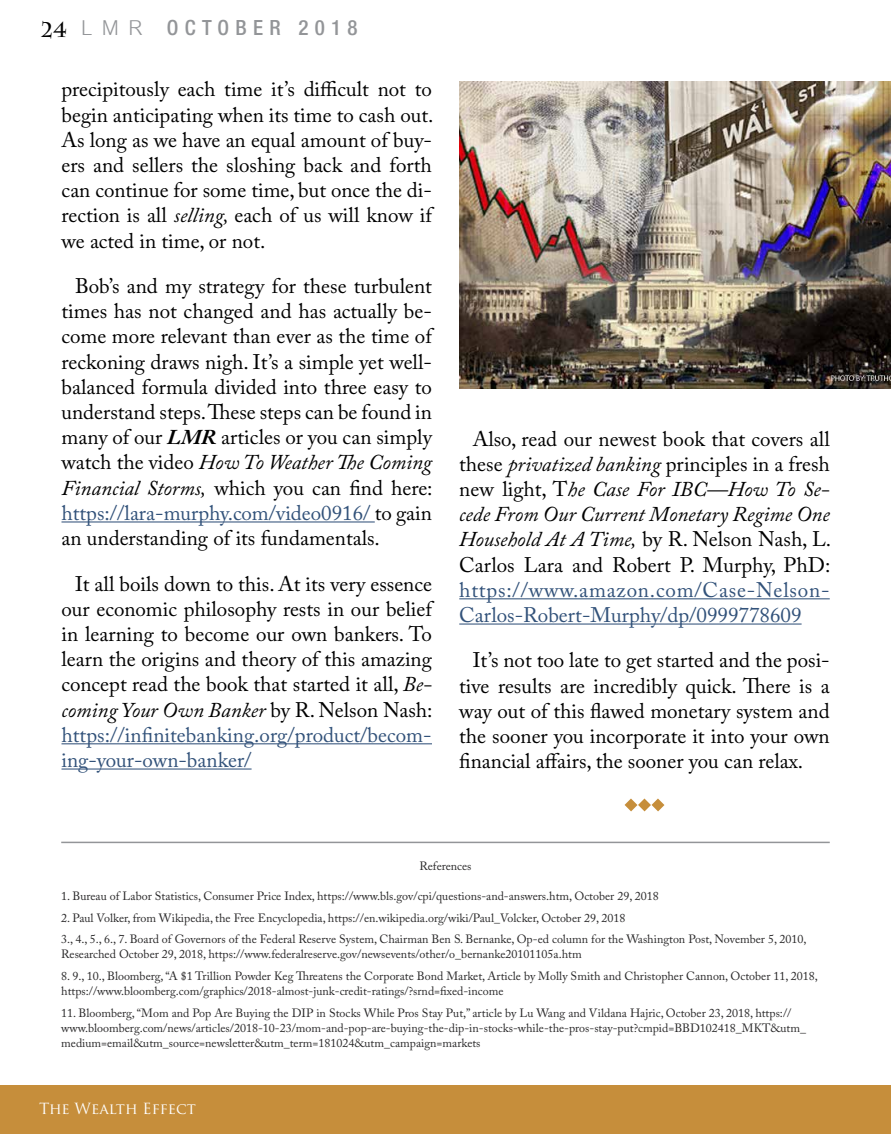
<style>
.page{position:relative;width:891px;height:1134px;background:#fff}
.page>*{position:absolute;margin:0;border:0;box-sizing:border-box;transform-origin:0 0}
.t1{font:21px/25.2px "Adobe Caslon Pro";color:#000;text-align:justify}
.t2{font:21px/25.2px "Adobe Caslon Pro";letter-spacing:.015em;color:#32527a}
.t3{font:500 condensed 21px "Helvetica Neue LT Std";letter-spacing:.3em;color:#939598}
.t4{font:15px "Trajan Pro";color:#fff}
.t5{font:12px/15px "Adobe Caslon Pro";color:#292829}
.s1{font-family:"Charlemagne Std";font-weight:700;font-stretch:normal;color:#000}
.s2{font-family:"Cordia New";font-weight:400;font-stretch:normal;font-size:31.5px}
.s3{font-style:italic}
.s4{font-weight:700;font-style:italic}
.s5{color:#32527a}
</style>
<div class="page">
<div style="left:0;top:1086px;width:891px;height:48px;background:#c68e3b"></div>
<svg style="left:625px;top:799px;width:39px;height:12px"></svg>
<hr style="left:61px;top:842px;width:769px;height:1px;background:#939598">
<hr style="left:62px;top:521px;width:313px;height:2px;background:#32527a">
<hr style="left:62px;top:743px;width:370px;height:1px;background:#32527a">
<hr style="left:62px;top:769px;width:190px;height:1px;background:#32527a">
<hr style="left:459px;top:598px;width:371px;height:1px;background:#32527a">
<hr style="left:459px;top:624px;width:343px;height:1px;background:#32527a">
<img style="left:459px;top:81px;width:432px;height:307px">
<p class="t3" style="left:41px;top:15px;width:318px"><span class="s1">24</span> <span class="s2">LMR</span> OCTOBER 2018</p>
<p class="t1" style="left:62px;top:77px;width:373px">precipitously each time it’s difficult not to begin anticipating when its time to cash out.<br>As long as we have an equal amount of buy&shy;ers and sellers the sloshing back and forth can continue for some time, but once the di&shy;rection is all <span class="s3">selling,</span> each of us will know if we acted in time, or not.</p>
<p class="t1" style="left:62px;top:273px;width:373px;text-indent:14px">Bob’s and my strategy for these turbulent times has not changed and has actually be&shy;come more relevant than ever as the time of reckoning draws nigh. It’s a simple yet well&shy;balanced formula divided into three easy to understand steps. These steps can be found in many of our <span class="s4">LMR</span> articles or you can simply watch the video <span class="s3">How To Weather The Coming Financial Storms,</span> which you can find here: <span class="s5">https://lara-murphy.com/video0916/</span> to gain an understanding of its fundamentals.</p>
<p class="t1" style="left:62px;top:571px;width:373px;text-indent:14px">It all boils down to this. At its very essence our economic philosophy rests in our belief in learning to become our own bankers. To learn the origins and theory of this amazing concept read the book that started it all, <span class="s3">Be&shy;coming Your Own Banker</span> by R. Nelson Nash: <span class="s5">https://infinitebanking.org/product/becom&shy;ing-your-own-banker/</span></p>
<p class="t1" style="left:459px;top:426px;width:374px;text-align:center">Also, read our newest book that covers all these <span class="s3">privatized banking</span> principles in a fresh new light, T<span class="s3">he Case For IBC—How To Se&shy;cede From Our Current Monetary Regime One Household At A Time,</span> by R. Nelson Nash, L.<br>Carlos Lara and Robert P. Murphy, PhD:</p>
<p class="t2" style="left:459px;top:577px;width:372px">https://www.amazon.com/Case-Nelson-<br>Carlos-Robert-Murphy/dp/0999778609</p>
<p class="t1" style="left:459px;top:648px;width:372px;text-indent:14px">It’s not too late to get started and the posi&shy;tive results are incredibly quick. There is a way out of this flawed monetary system and the sooner you incorporate it into your own financial affairs, the sooner you can relax.</p>
<p class="t5" style="left:419px;top:858px;width:54px">References</p>
<p class="t5" style="left:61px;top:888px;width:599px">1. Bureau of Labor Statistics, Consumer Price Index, https://www.bls.gov/cpi/questions-and-answers.htm, October 29, 2018</p>
<p class="t5" style="left:61px;top:907px;width:747px;line-height:21.8px">2. Paul Volker, from Wikipedia, the Free Encyclopedia, https://en.wikipedia.org/wiki/Paul_Volcker, October 29, 2018<br>3., 4., 5., 6., 7. Board of Governors of the Federal Reserve System, Chairman Ben S. Bernanke, Op-ed column for the Washington Post, November 5, 2010,</p>
<p class="t5" style="left:61px;top:947px;width:522px">Researched October 29, 2018, https://www.federalreserve.gov/newsevents/other/o_bernanke20101105a.htm</p>
<p class="t5" style="left:61px;top:968px;width:758px">8. 9., 10., Bloomberg, “A $1 Trillion Powder Keg Threatens the Corporate Bond Market, Article by Molly Smith and Christopher Cannon, October 11, 2018, https://www.bloomberg.com/graphics/2018-almost-junk-credit-ratings/?srnd=fixed-income</p>
<p class="t5" style="left:61px;top:1005px;width:746px">11. Bloomberg, “Mom and Pop Are Buying the DIP in Stocks While Pros Stay Put,” article by Lu Wang and Vildana Hajric, October 23, 2018, https:// www.bloomberg.com/news/articles/2018-10-23/mom-and-pop-are-buying-the-dip-in-stocks-while-the-pros-stay-put?cmpid=BBD102418_MKT&amp;utm_ medium=email&amp;utm_source=newsletter&amp;utm_term=181024&amp;utm_campaign=markets</p>
<p class="t4" style="left:39px;top:1099px;width:158px">The Wealth Effect</p>
</div>
